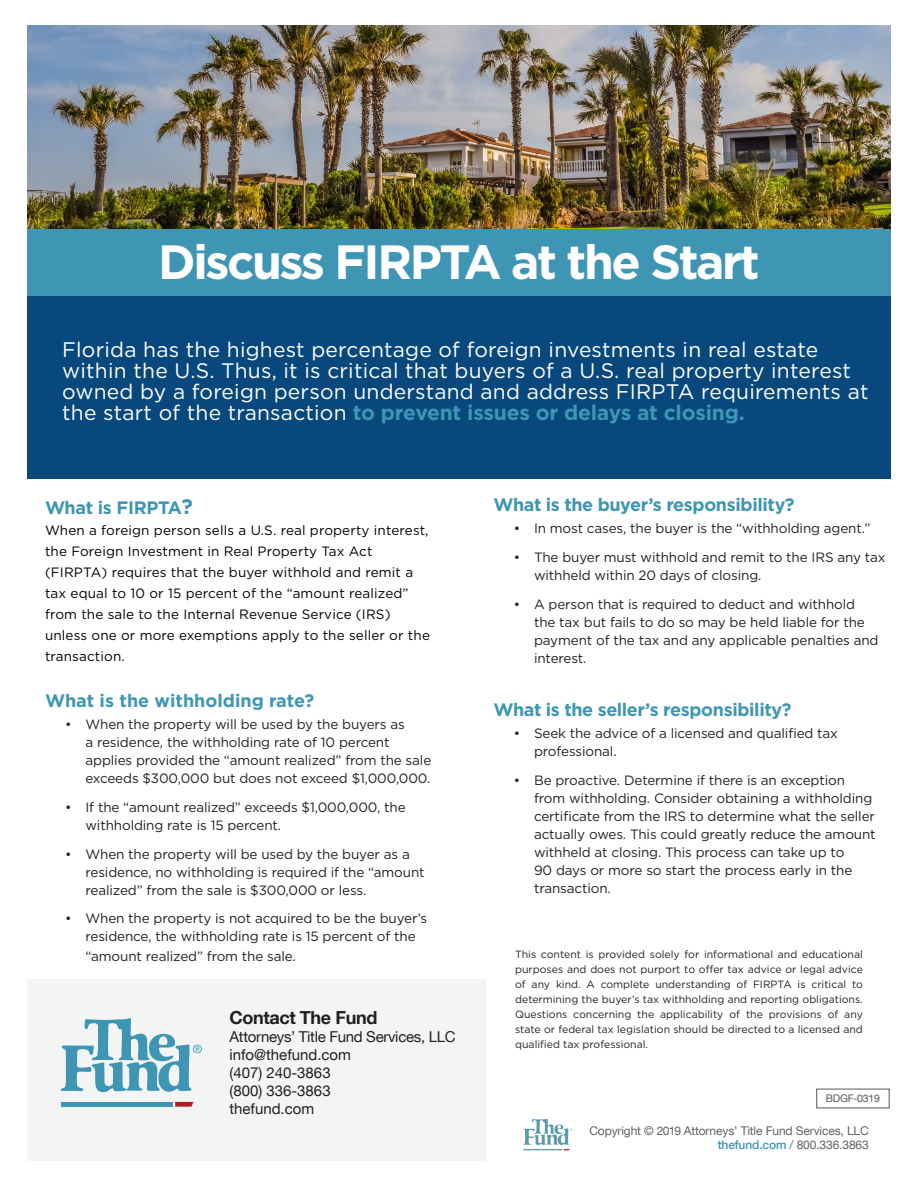
<style>
.page{position:relative;width:918px;height:1188px;background:#fff}
.page>*{position:absolute;margin:0;border:0;box-sizing:border-box;transform-origin:0 0}
.t1{font:700 48px "Gotham";letter-spacing:-.05em;color:#fff}
.t2{font:21px/21px "Gotham";letter-spacing:.01em;color:#fff}
.t3{font:700 18px "Gotham";letter-spacing:-.02em;color:#3e96b4}
.t4{font:700 18px "Gotham";color:#3f97b4}
.t5{font:700 18px "Helvetica Neue LT Com";letter-spacing:-.02em;color:#231f20}
.t6{font:700 18px "Gotham";letter-spacing:-.02em;color:#3f96b4}
.t7{font:15px/18px "Helvetica Neue LT Com";color:#231f20}
.t8{font:15px "Helvetica Neue LT Com";letter-spacing:-.02em;color:#231f20}
.t9{font:13.5px/18px "Gotham";letter-spacing:-.01em;color:#231f20}
.t10{font:13.5px/21px "Gotham";letter-spacing:.01em;color:#000}
.t11{font:12px/14.4px "Helvetica Neue LT Com";letter-spacing:-.01em;color:#5e6367;text-align:right}
.t12{font:10.5px/15px "Gotham";color:#231f20;text-align:justify}
.t13{font:10.5px "Helvetica Neue LT Com";letter-spacing:-.025em;color:#57585a}
.s1{font-weight:700;color:#3e96b4}
.s2{font-size:21px}
.s3{color:#3f97b4}
.s4{font-weight:500;color:#3f96b4}
</style>
<div class="page">
<div style="left:27px;top:283px;width:864px;height:196px;background:#08487c"></div>
<img style="left:27px;top:26px;width:864px;height:203px">
<div style="left:27px;top:229px;width:864px;height:67px;background:#3e96b4"></div>
<div style="left:27px;top:980px;width:459px;height:181px;background:#f3f5f5"></div>
<svg style="left:61px;top:1018px;width:141px;height:75px"></svg>
<div style="left:61px;top:1102px;width:111px;height:5px;background:#3f96b4"></div>
<svg style="left:175px;top:1102px;width:18px;height:5px"></svg>
<img style="left:523px;top:1119px;width:50px;height:32px">
<h1 class="t1" style="left:158px;top:230px;width:603px">Discuss FIRPTA at the Start</h1>
<p class="t2" style="left:62px;top:339px;width:808px">Florida has the highest percentage of foreign investments in real estate within the U.S. Thus, it is critical that buyers of a U.S. real property interest owned by a foreign person understand and address FIRPTA requirements at the start of the transaction <span class="s1">to prevent issues or delays at closing.</span></p>
<h3 class="t6" style="left:45px;top:495px;width:150px">What is FIRPTA<span class="s2">?</span></h3>
<p class="t10" style="left:45px;top:519px;width:387px">When a foreign person sells a U.S. real property interest, the Foreign Investment in Real Property Tax Act (FIRPTA) requires that the buyer withhold and remit a tax equal to 10 or 15 percent of the “amount realized” from the sale to the Internal Revenue Service (IRS) unless one or more exemptions apply to the seller or the transaction.</p>
<h3 class="t4" style="left:45px;top:689px;width:271px">What is the withholding rate?</h3>
<p class="t9" style="left:86px;top:715px;width:347px;text-indent:-20px">• When the property will be used by the buyers as<br>a residence, the withholding rate of 10 percent applies provided the “amount realized” from the sale exceeds $300,000 but does not exceed $1,000,000.</p>
<p class="t9" style="left:86px;top:798px;width:322px;text-indent:-20px">• If the “amount realized” exceeds $1,000,000, the withholding rate is 15 percent.</p>
<p class="t9" style="left:86px;top:845px;width:341px;text-indent:-20px">• When the property will be used by the buyer as a residence, no withholding is required if the “amount realized” from the sale is $300,000 or less.</p>
<p class="t9" style="left:86px;top:909px;width:343px;text-indent:-20px">• When the property is not acquired to be the buyer’s residence, the withholding rate is 15 percent of the</p>
<p class="t9" style="left:86px;top:947px;width:212px">“amount realized” from the sale.</p>
<p class="t5" style="left:230px;top:1006px;width:149px">Contact The Fund</p>
<p class="t8" style="left:230px;top:1027px;width:228px">Attorneys’ Title Fund Services, LLC</p>
<p class="t7" style="left:230px;top:1045px;width:123px">info@thefund.com (407) 240-3863</p>
<p class="t7" style="left:230px;top:1081px;width:103px">(800) 336-3863 thefund.com</p>
<h3 class="t3" style="left:494px;top:493px;width:303px">What is the buyer’s <span class="s3">responsibility</span>?</h3>
<p class="t9" style="left:514px;top:519px;width:358px">• In most cases, the buyer is the “withholding agent.”</p>
<p class="t9" style="left:534px;top:548px;width:353px;text-indent:-20px">• The buyer must withhold and remit to the IRS any tax withheld within 20 days of closing.</p>
<p class="t9" style="left:534px;top:595px;width:346px;text-indent:-20px">• A person that is required to deduct and withhold the tax but fails to do so may be held liable for the payment of the tax and any applicable penalties and interest.</p>
<h3 class="t3" style="left:494px;top:698px;width:300px">What is the seller’s <span class="s3">responsibility</span>?</h3>
<p class="t9" style="left:534px;top:724px;width:306px;text-indent:-20px">• Seek the advice of a licensed and qualified tax professional.</p>
<p class="t9" style="left:534px;top:771px;width:343px;text-indent:-20px">• Be proactive. Determine if there is an exception from withholding. Consider obtaining a withholding certificate from the IRS to determine what the seller actually owes. This could greatly reduce the amount withheld at closing. This process can take up to<br>90 days or more so start the process early in the transaction.</p>
<p class="t12" style="left:515px;top:946px;width:349px">This content is provided solely for informational and educational purposes and does not purport to offer tax advice or legal advice of any kind. A complete understanding of FIRPTA is critical to determining the buyer’s tax withholding and reporting obligations.<br>Questions concerning the applicability of the provisions of any state or federal tax legislation should be directed to a licensed and qualified tax professional.</p>
<p class="t13" style="left:826px;top:1092px;width:55px">BDGF-0319</p>
<p class="t11" style="left:589px;top:1123px;width:281px">Copyright © 2019 Attorneys’ Title Fund Services, LLC <span class="s4">thefund.com</span> / 800.336.3863</p>
</div>
